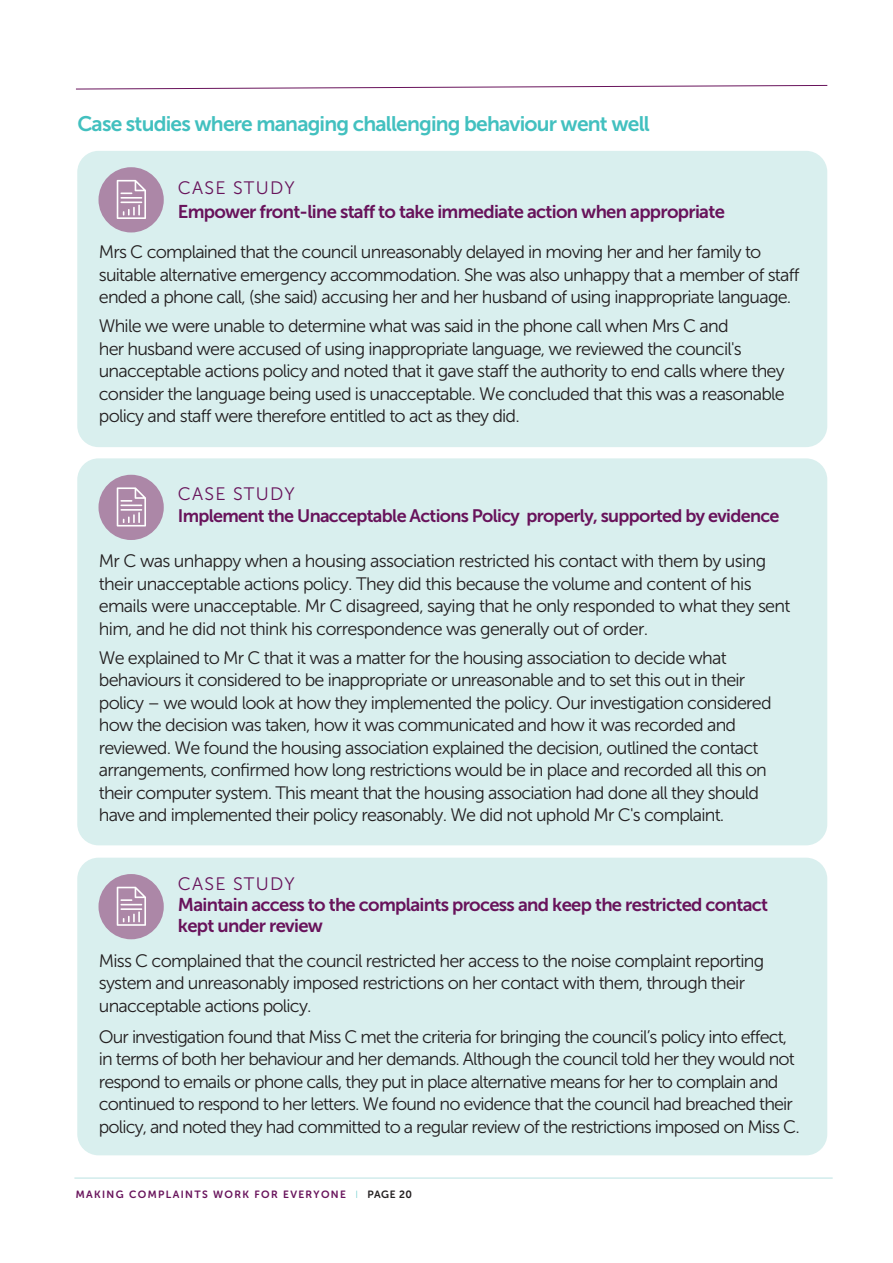
<style>
.page{position:relative;width:893px;height:1263px;background:#fff}
.page>*{position:absolute;margin:0;border:0;box-sizing:border-box;transform-origin:0 0}
.t1{font:21px "Museo Sans 700";letter-spacing:-.04em;color:#42c0bf}
.t2{font:18.45px/21px "Museo Sans 700";letter-spacing:-.04em;color:#68135b}
.t3{font:18px/22.5px "Museo Sans 300";letter-spacing:-.045em;color:#231f20}
.t4{font:18px "Museo Sans 700";letter-spacing:-.04em;color:#68135b}
.t5{font:18px "Museo Sans 300";letter-spacing:.07em;color:#68135b}
.t6{font:10.5px "Museo Sans Rounded 700";letter-spacing:.13em;color:#68135b}
.s1{font-family:"Museo Sans Rounded 100";color:#42c0bf}
.s2{color:#231f20}
</style>
<div class="page">
<hr style="left:74px;top:1178px;width:759px;height:1px;background:#bae2e2">
<svg style="left:76px;top:85px;width:752px;height:5px"></svg>
<div style="left:77px;top:151px;width:750px;height:296px;background:#d9efee;border-radius:21px"></div>
<div style="left:99px;top:167px;width:65px;height:65px;background:#ac87a7;border-radius:50%"></div>
<svg style="left:117px;top:180px;width:29px;height:39px"></svg>
<div style="left:77px;top:858px;width:750px;height:297px;background:#d9efee;border-radius:21px"></div>
<div style="left:99px;top:874px;width:65px;height:65px;background:#ac87a7;border-radius:50%"></div>
<svg style="left:117px;top:887px;width:29px;height:39px"></svg>
<div style="left:77px;top:458px;width:750px;height:387px;background:#d9efee;border-radius:21px"></div>
<div style="left:99px;top:475px;width:65px;height:65px;background:#ac87a7;border-radius:50%"></div>
<svg style="left:117px;top:487px;width:29px;height:39px"></svg>
<p class="t1" style="left:77px;top:112px;width:574px">Case studies where managing challenging behaviour went well</p>
<p class="t5" style="left:178px;top:177px;width:119px">CASE STUDY</p>
<p class="t2" style="left:178px;top:201px;width:549px">Empower front-line staff to take immediate action when appropriate</p>
<p class="t3" style="left:99px;top:241px;width:702px">Mrs C complained that the council unreasonably delayed in moving her and her family to suitable alternative emergency accommodation. She was also unhappy that a member of staff ended a phone call, (she said) accusing her and her husband of using inappropriate language.</p>
<p class="t3" style="left:99px;top:315px;width:687px">While we were unable to determine what was said in the phone call when Mrs C and<br>her husband were accused of using inappropriate language, we reviewed the council's unacceptable actions policy and noted that it gave staff the authority to end calls where they consider the language being used is unacceptable. We concluded that this was a reasonable policy and staff were therefore entitled to act as they did.</p>
<p class="t5" style="left:178px;top:483px;width:119px">CASE STUDY</p>
<p class="t4" style="left:178px;top:505px;width:603px">Implement the Unacceptable Actions Policy properly, supported by evidence</p>
<p class="t3" style="left:99px;top:550px;width:693px">Mr C was unhappy when a housing association restricted his contact with them by using their unacceptable actions policy. They did this because the volume and content of his emails were unacceptable. Mr C disagreed, saying that he only responded to what they sent him, and he did not think his correspondence was generally out of order.</p>
<p class="t3" style="left:99px;top:646px;width:674px">We explained to Mr C that it was a matter for the housing association to decide what behaviours it considered to be inappropriate or unreasonable and to set this out in their policy – we would look at how they implemented the policy. Our investigation considered how the decision was taken, how it was communicated and how it was recorded and reviewed. We found the housing association explained the decision, outlined the contact arrangements, confirmed how long restrictions would be in place and recorded all this on their computer system. This meant that the housing association had done all they should have and implemented their policy reasonably. We did not uphold Mr C's complaint.</p>
<p class="t5" style="left:178px;top:873px;width:119px">CASE STUDY</p>
<p class="t2" style="left:178px;top:894px;width:592px">Maintain access to the complaints process and keep the restricted contact kept under review</p>
<p class="t3" style="left:99px;top:949px;width:667px">Miss C complained that the council restricted her access to the noise complaint reporting system and unreasonably imposed restrictions on her contact with them, through their unacceptable actions policy.</p>
<p class="t3" style="left:99px;top:1025px;width:703px">Our investigation found that Miss C met the criteria for bringing the council’s policy into effect, in terms of both her behaviour and her demands. Although the council told her they would not respond to emails or phone calls, they put in place alternative means for her to complain and continued to respond to her letters. We found no evidence that the council had breached their policy, and noted they had committed to a regular review of the restrictions imposed on Miss C.</p>
<p class="t6" style="left:76px;top:1191px;width:338px">MAKING COMPLAINTS WORK FOR EVERYONE <span class="s1">I</span> <span class="s2">PAGE 20</span></p>
</div>
